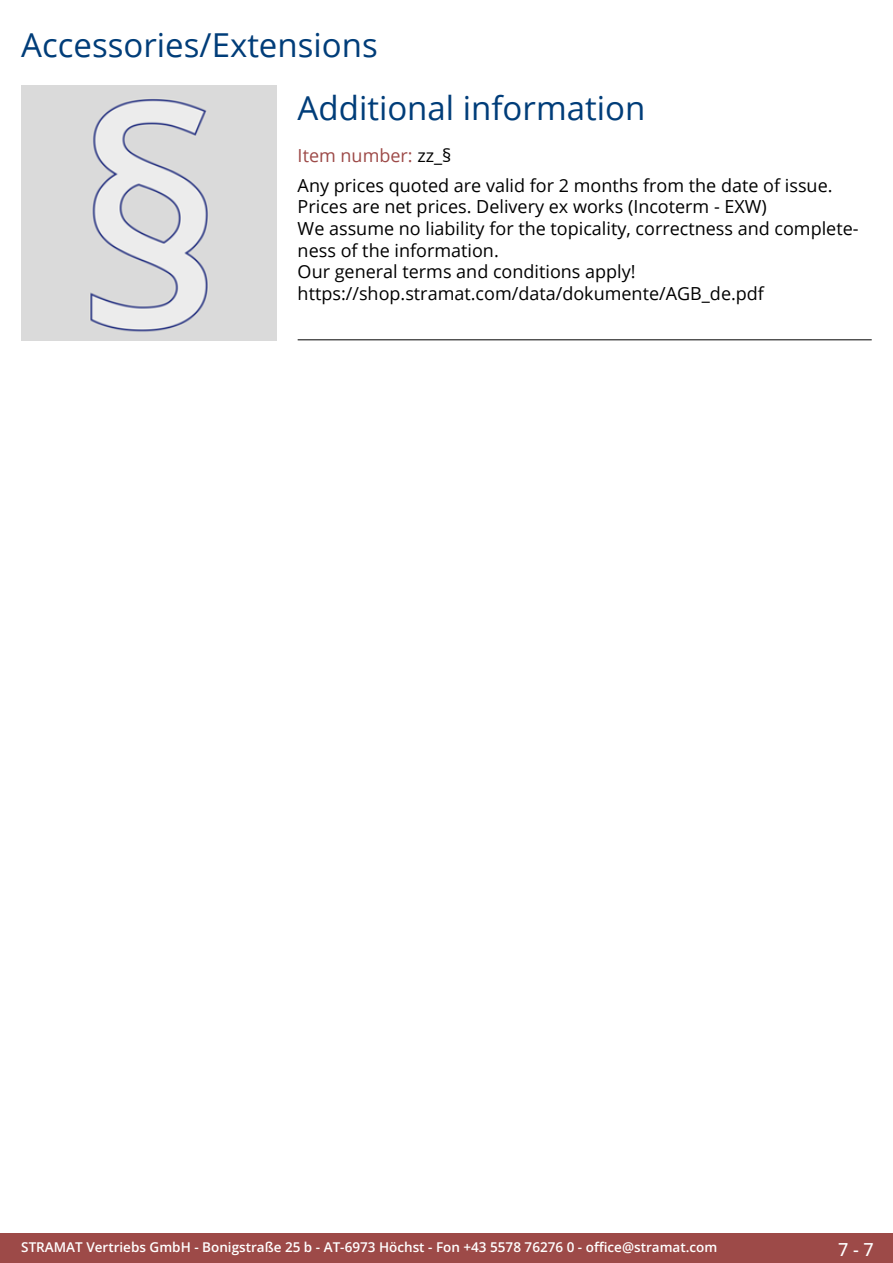
<style>
.page{position:relative;width:893px;height:1263px;background:#fff}
.page>*{position:absolute;margin:0;border:0;box-sizing:border-box;transform-origin:0 0}
.t1{font:33px/63.8px "Open Sans";color:#003d79}
.t2{font:18px/21.6px "Open Sans";color:#000}
.t3{font:18px "Open Sans";color:#9d4a48}
.t4{font:500 18px "Open Sans";color:#fff}
.t5{font:600 13.5px "Open Sans";color:#fff}
.s1{color:#000}
</style>
<div class="page">
<div style="left:0;top:1233px;width:893px;height:30px;background:#9d4a48"></div>
<hr style="left:298px;top:340px;width:574px;height:1px;background:#000">
<img style="left:21px;top:85px;width:255px;height:255px">
<h1 class="t1" style="left:298px;top:12px;width:349px;text-indent:-276px">Accessories/Extensions<br>Additional information</h1>
<p class="t3" style="left:298px;top:143px;width:155px">Item number: <span class="s1">zz_§</span></p>
<p class="t2" style="left:298px;top:174px;width:561px">Any prices quoted are valid for 2 months from the date of issue.<br>Prices are net prices. Delivery ex works (Incoterm - EXW)<br>We assume no liability for the topicality, correctness and complete&shy;ness of the information.<br>Our general terms and conditions apply! https://shop.stramat.com/data/dokumente/AGB_de.pdf</p>
<p class="t5" style="left:21px;top:1238px;width:698px">STRAMAT Vertriebs GmbH - Bonigstraße 25 b - AT-6973 Höchst - Fon +43 5578 76276 0 - office@stramat.com</p>
<p class="t4" style="left:838px;top:1237px;width:37px">7 - 7</p>
</div>
